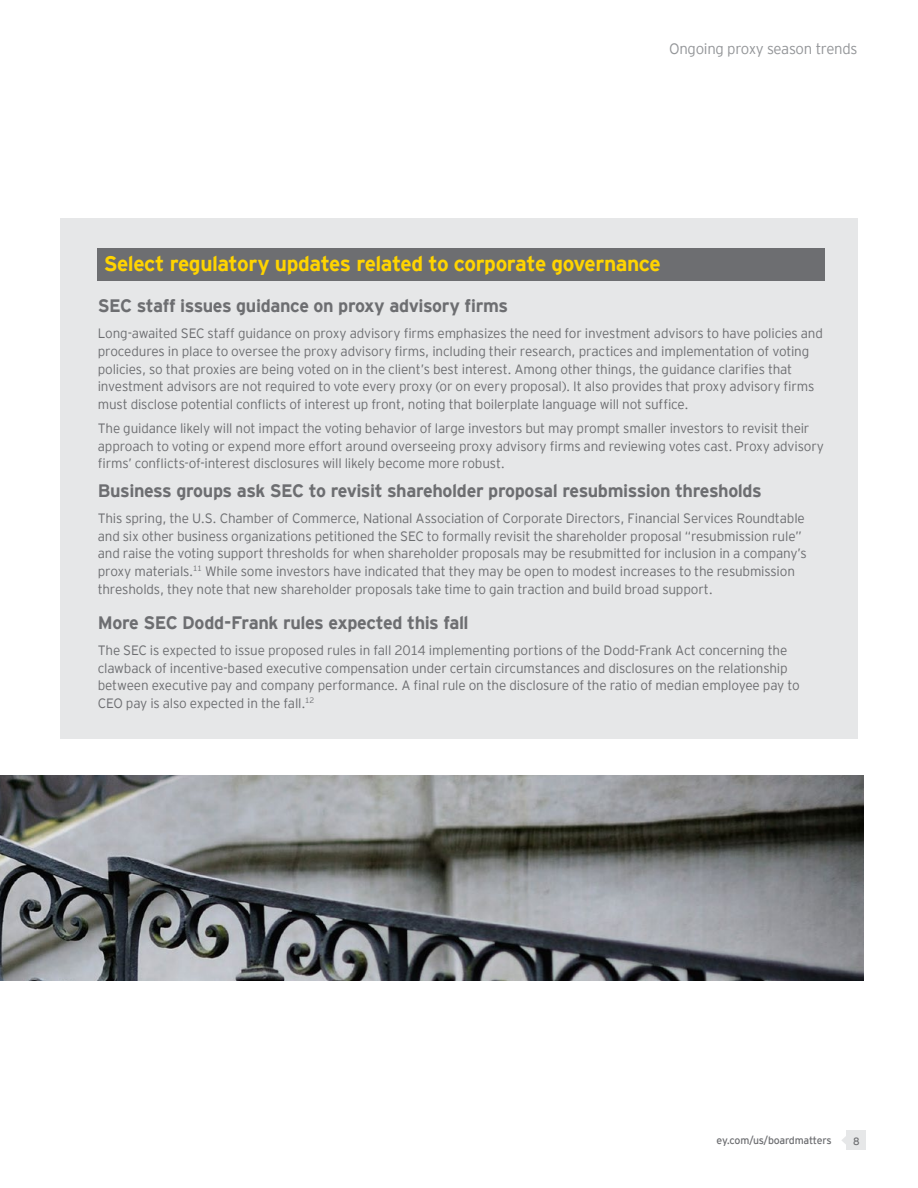
<style>
.page{position:relative;width:918px;height:1188px;background:#fff}
.page>*{position:absolute;margin:0;border:0;box-sizing:border-box;transform-origin:0 0}
.t1{font:700 21px "EY Interstate";letter-spacing:-.025em;color:#ffd400}
.t2{font:700 18px "EY Interstate";letter-spacing:-.025em;color:#6d6e71}
.t3{font:300 15px "EY Interstate";letter-spacing:-.02em;color:#939598}
.t4{font:300 13.5px/17.7px "EY Interstate";letter-spacing:-.015em;color:#6d6e71}
.t5{font:10.5px "EY Interstate";letter-spacing:-.02em;color:#6d6e71}
</style>
<div class="page">
<div style="left:847px;top:1131px;width:19px;height:19px;background:#e6e7e8"></div>
<svg style="left:842px;top:1135px;width:5px;height:10px"></svg>
<div style="left:60px;top:218px;width:798px;height:521px;background:#e6e7e8"></div>
<div style="left:98px;top:249px;width:727px;height:32px;background:#6d6e71"></div>
<img style="left:0;top:775px;width:864px;height:206px">
<p class="t3" style="left:669px;top:38px;width:190px">Ongoing proxy season trends</p>
<h1 class="t1" style="left:104px;top:249px;width:558px">Select regulatory updates related to corporate governance</h1>
<h2 class="t2" style="left:98px;top:293px;width:412px">SEC staff issues guidance on proxy advisory firms</h2>
<p class="t4" style="left:98px;top:324px;width:727px">Long-awaited SEC staff guidance on proxy advisory firms emphasizes the need for investment advisors to have policies and procedures in place to oversee the proxy advisory firms, including their research, practices and implementation of voting policies, so that proxies are being voted on in the client’s best interest. Among other things, the guidance clarifies that investment advisors are not required to vote every proxy (or on every proposal). It also provides that proxy advisory firms must disclose potential conflicts of interest up front, noting that boilerplate language will not suffice.</p>
<p class="t4" style="left:98px;top:419px;width:728px">The guidance likely will not impact the voting behavior of large investors but may prompt smaller investors to revisit their approach to voting or expend more effort around overseeing proxy advisory firms and reviewing votes cast. Proxy advisory firms’ conflicts-of-interest disclosures will likely become more robust.</p>
<h2 class="t2" style="left:98px;top:477px;width:666px">Business groups ask SEC to revisit shareholder proposal resubmission thresholds</h2>
<p class="t4" style="left:98px;top:509px;width:711px">This spring, the U.S. Chamber of Commerce, National Association of Corporate Directors, Financial Services Roundtable and six other business organizations petitioned the SEC to formally revisit the shareholder proposal “resubmission rule” and raise the voting support thresholds for when shareholder proposals may be resubmitted for inclusion in a company’s proxy materials.<sup>11</sup> While some investors have indicated that they may be open to modest increases to the resubmission thresholds, they note that new shareholder proposals take time to gain traction and build broad support.</p>
<h2 class="t2" style="left:98px;top:609px;width:372px">More SEC Dodd-Frank rules expected this fall</h2>
<p class="t4" style="left:98px;top:640px;width:703px">The SEC is expected to issue proposed rules in fall 2014 implementing portions of the Dodd-Frank Act concerning the clawback of incentive-based executive compensation under certain circumstances and disclosures on the relationship between executive pay and company performance. A final rule on the disclosure of the ratio of median employee pay to CEO pay is also expected in the fall.<sup>12</sup></p>
<p class="t5" style="left:717px;top:1133px;width:116px">ey.com/us/boardmatters</p>
<p class="t5" style="left:853px;top:1133px;width:8px">8</p>
</div>
